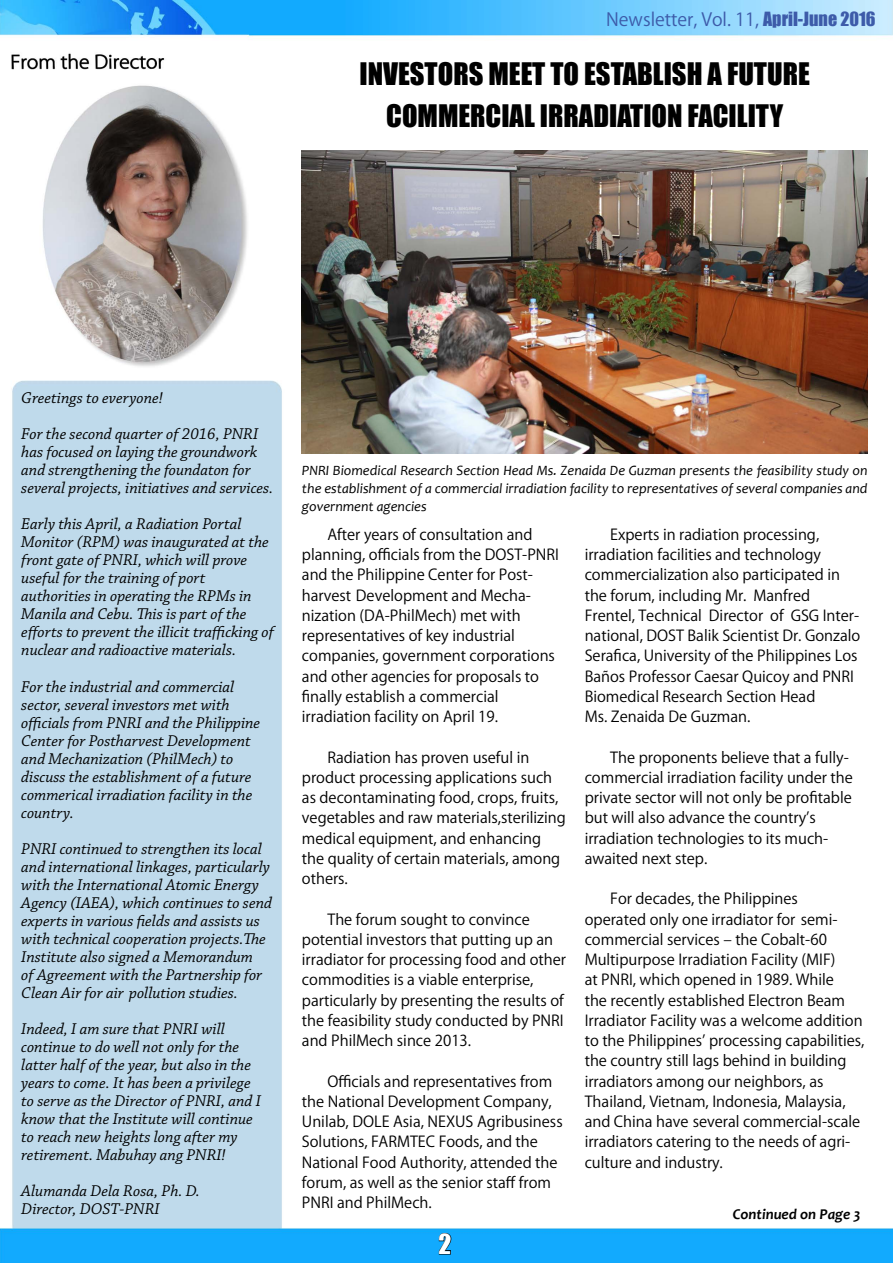
<style>
.page{position:relative;width:893px;height:1263px;background:#fff}
.page>*{position:absolute;margin:0;border:0;box-sizing:border-box;transform-origin:0 0}
.t1{font:28.5px/42px "Impact";color:#000}
.t2{font:25.5px "Impact";color:#fff}
.t3{font:18px "Koz Go Pro";color:#3d5ba9}
.t4{font:italic 16.5px/18px "Chaparral Pro";color:#000}
.t5{font:15px/20.2px "Koz Go Pro";color:#000}
.t6{font:italic 700 15px "Candara";color:#000}
.t7{font:italic 14.25px/18px "Candara";color:#000;text-align:justify}
.s1{font-family:"Impact"}
</style>
<div class="page">
<img style="left:0;top:0;width:893px;height:1263px">
<svg style="left:439px;top:1233px;width:13px;height:22px"></svg>
<img style="left:302px;top:150px;width:565px;height:304px">
<p class="t3" style="left:606px;top:8px;width:271px">Newsletter, Vol. 11, <span class="s1">April-June 2016</span></p>
<h1 class="t1" style="left:359px;top:52px;width:53px">INVESTO</h1>
<h1 class="t1" style="left:453px;top:52px;width:145px">RS MEET TO ESTA</h1>
<h1 class="t1" style="left:386px;top:52px;width:423px;text-indent:251px">BLISH A FUTURE<br>COMMERCIAL IRRADIATION FACILITY</h1>
<p class="t4" style="left:21px;top:381px;width:238px;line-height:36px">Greetings to everyone!<br>For the second quarter of 2016, PNRI</p>
<p class="t4" style="left:21px;top:444px;width:253px">has focused on laying the groundwork and strengthening the foundaton for several projects, initiatives and services.</p>
<p class="t4" style="left:21px;top:516px;width:254px">Early this April, a Radiation Portal Monitor (RPM) was inaugurated at the front gate of PNRI, which will prove useful for the training of port authorities in operating the RPMs in Manila and Cebu. This is part of the efforts to prevent the illicit trafficking of nuclear and radioactive materials.</p>
<p class="t4" style="left:21px;top:678px;width:240px">For the industrial and commercial sector, several investors met with officials from PNRI and the Philippine Center for Postharvest Development and Mechanization (PhilMech) to discuss the establishment of a future commerical irradiation facility in the country.</p>
<p class="t4" style="left:21px;top:840px;width:252px">PNRI continued to strengthen its local and international linkages, particularly with the International Atomic Energy Agency (IAEA), which continues to send experts in various fields and assists us with technical cooperation projects.The Institute also signed a Memorandum<br>of Agreement with the Partnership for Clean Air for air pollution studies.</p>
<p class="t4" style="left:21px;top:1020px;width:241px">Indeed, I am sure that PNRI will continue to do well not only for the latter half of the year, but also in the years to come. It has been a privilege to serve as the Director of PNRI, and I know that the Institute will continue to reach new heights long after my retirement. Mabuhay ang PNRI!</p>
<p class="t4" style="left:21px;top:1182px;width:180px">Alumanda Dela Rosa, Ph. D.<br>Director, DOST-PNRI</p>
<p class="t7" style="left:302px;top:461px;width:567px">PNRI Biomedical Research Section Head Ms. Zenaida De Guzman presents the feasibility study on the establishment of a commercial irradiation facility to representatives of several companies and government agencies</p>
<p class="t5" style="left:585px;top:525px;width:277px;text-indent:26px">Experts in radiation processing, irradiation facilities and technology commercialization also participated in the forum, including Mr. Manfred Frentel, Technical Director of GSG Inter&shy;national, DOST Balik Scientist Dr. Gonzalo Serafica, University of the Philippines Los Baños Professor Caesar Quicoy and PNRI Biomedical Research Section Head<br>Ms. Zenaida De Guzman.</p>
<p class="t5" style="left:585px;top:747px;width:270px;text-indent:26px">The proponents believe that a fully&shy;commercial irradiation facility under the private sector will not only be profitable but will also advance the country’s irradiation technologies to its much&shy;awaited next step.</p>
<p class="t5" style="left:585px;top:889px;width:281px;text-indent:26px">For decades, the Philippines<br>operated only one irradiator for semi&shy;commercial services – the Cobalt-60<br>Multipurpose Irradiation Facility (MIF)<br>at PNRI, which opened in 1989. While<br>the recently established Electron Beam Irradiator Facility was a welcome addition to the Philippines’ processing capabilities, the country still lags behind in building irradiators among our neighbors, as Thailand, Vietnam, Indonesia, Malaysia, and China have several commercial-scale irradiators catering to the needs of agri&shy;culture and industry.</p>
<p class="t5" style="left:302px;top:525px;width:259px;text-indent:26px">After years of consultation and planning, officials from the DOST-PNRI and the Philippine Center for Post&shy;harvest Development and Mecha&shy;nization (DA-PhilMech) met with representatives of key industrial companies, government corporations and other agencies for proposals to finally establish a commercial irradiation facility on April 19.</p>
<p class="t5" style="left:302px;top:747px;width:265px;text-indent:26px">Radiation has proven useful in product processing applications such as decontaminating food, crops, fruits, vegetables and raw materials,sterilizing medical equipment, and enhancing the quality of certain materials, among others.</p>
<p class="t5" style="left:302px;top:909px;width:266px;text-indent:26px">The forum sought to convince potential investors that putting up an irradiator for processing food and other commodities is a viable enterprise, particularly by presenting the results of the feasibility study conducted by PNRI and PhilMech since 2013.</p>
<p class="t5" style="left:302px;top:1071px;width:262px;text-indent:26px">Officials and representatives from the National Development Company, Unilab, DOLE Asia, NEXUS Agribusiness Solutions, FARMTEC Foods, and the National Food Authority, attended the forum, as well as the senior staff from PNRI and PhilMech.</p>
<p class="t6" style="left:733px;top:1204px;width:129px">Continued on Page 3</p>
<h2 class="t2" style="left:439px;top:1224px;width:14px">2</h2>
</div>
